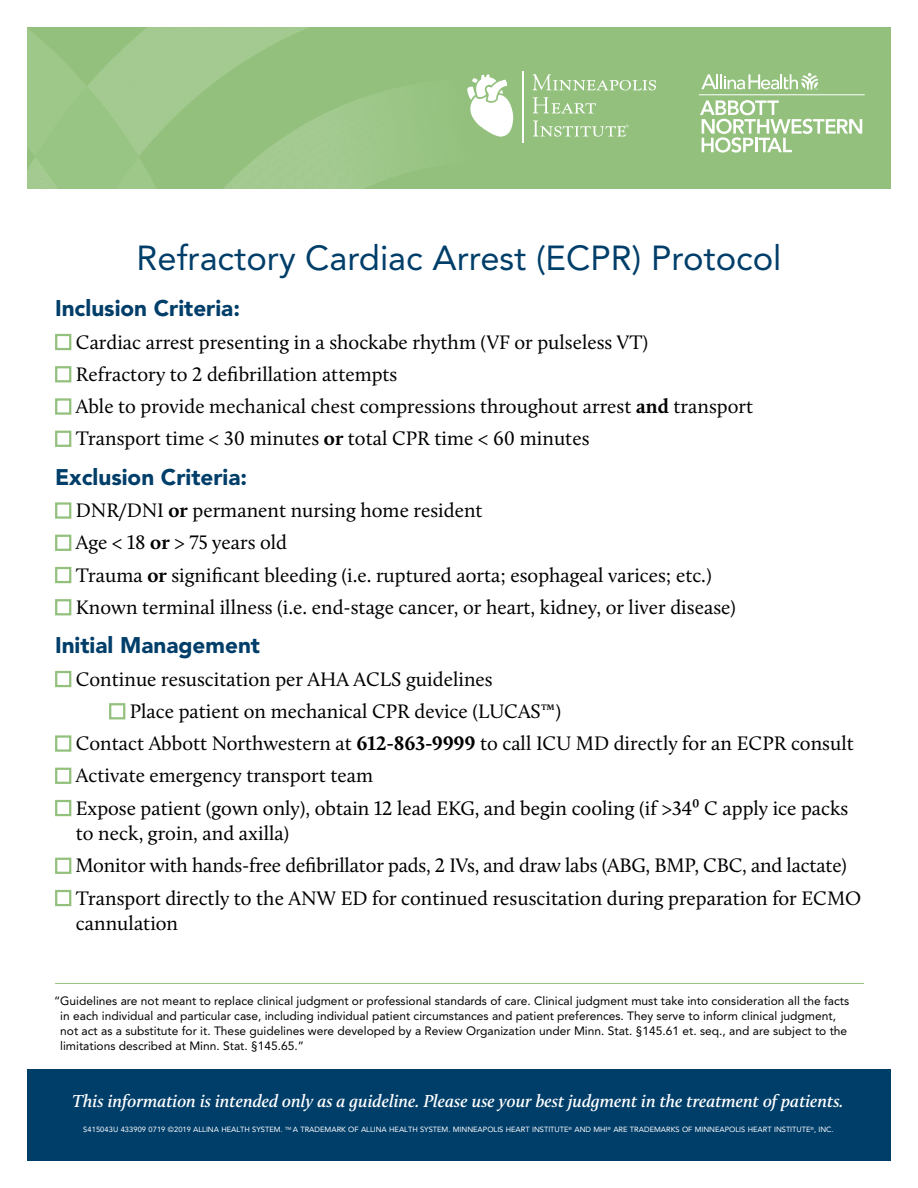
<style>
.page{position:relative;width:918px;height:1188px;background:#fff}
.page>*{position:absolute;margin:0;border:0;box-sizing:border-box;transform-origin:0 0}
.t1{font:34.5px "Avenir LT Std";color:#003e6a}
.t2{font:900 22.5px "Avenir LT Std";color:#003e6a}
.t3{font:20.25px/32.2px "Calluna";color:#000}
.t4{font:italic 600 18px "Calluna";color:#fff}
.t5{font:12px/15px "Avenir LT Std";color:#000}
.t6{font:7.5px "Avenir LT Std";color:#fff}
.t7{font:6.45px "Avenir LT Std";color:#fff}
.s1{font-weight:700}
</style>
<div class="page">
<div style="left:27px;top:27px;width:864px;height:162px;background:#93c17d"></div>
<svg style="left:296px;top:27px;width:108px;height:162px"></svg>
<svg style="left:27px;top:27px;width:269px;height:162px"></svg>
<hr style="left:522px;top:72px;width:2px;height:71px;background:#fff">
<svg style="left:467px;top:74px;width:46px;height:63px"></svg>
<svg style="left:533px;top:74px;width:123px;height:16px"></svg>
<svg style="left:533px;top:97px;width:63px;height:16px"></svg>
<svg style="left:533px;top:120px;width:96px;height:17px"></svg>
<hr style="left:699px;top:95px;width:166px;height:1px;background:#fff">
<svg style="left:700px;top:100px;width:162px;height:53px"></svg>
<svg style="left:701px;top:73px;width:117px;height:17px"></svg>
<div style="left:55px;top:334px;width:16px;height:16px;border:2px solid #93c17d"></div>
<div style="left:55px;top:366px;width:16px;height:16px;border:2px solid #93c17d"></div>
<div style="left:55px;top:398px;width:16px;height:17px;border:2px solid #93c17d"></div>
<div style="left:55px;top:431px;width:16px;height:16px;border:2px solid #93c17d"></div>
<div style="left:55px;top:502px;width:16px;height:17px;border:2px solid #93c17d"></div>
<div style="left:55px;top:535px;width:16px;height:16px;border:2px solid #93c17d"></div>
<div style="left:55px;top:567px;width:16px;height:16px;border:2px solid #93c17d"></div>
<div style="left:55px;top:599px;width:16px;height:16px;border:2px solid #93c17d"></div>
<div style="left:55px;top:671px;width:16px;height:16px;border:2px solid #93c17d"></div>
<div style="left:109px;top:703px;width:16px;height:16px;border:2px solid #93c17d"></div>
<div style="left:55px;top:735px;width:16px;height:17px;border:2px solid #93c17d"></div>
<div style="left:55px;top:768px;width:16px;height:16px;border:2px solid #93c17d"></div>
<div style="left:55px;top:800px;width:16px;height:16px;border:2px solid #93c17d"></div>
<div style="left:55px;top:858px;width:16px;height:16px;border:2px solid #93c17d"></div>
<div style="left:55px;top:890px;width:16px;height:16px;border:2px solid #93c17d"></div>
<div style="left:27px;top:1069px;width:864px;height:92px;background:#003e6a"></div>
<hr style="left:55px;top:983px;width:809px;height:1px;background:#93c17d">
<h1 class="t1" style="left:136px;top:238px;width:647px">Refractory Cardiac Arrest (ECPR) Protocol</h1>
<p class="t2" style="left:55px;top:295px;width:186px">Inclusion Criteria:</p>
<p class="t3" style="left:76px;top:326px;width:679px">Cardiac arrest presenting in a shockabe rhythm (VF or pulseless VT)<br>Refractory to 2 defibrillation attempts<br>Able to provide mechanical chest compressions throughout arrest <span class="s1">and</span> transport Transport time &lt; 30 minutes <span class="s1">or</span> total CPR time &lt; 60 minutes</p>
<p class="t2" style="left:55px;top:463px;width:194px">Exclusion Criteria:</p>
<p class="t3" style="left:76px;top:494px;width:661px">DNR/DNI <span class="s1">or</span> permanent nursing home resident<br>Age &lt; 18 <span class="s1">or</span> &gt; 75 years old<br>Trauma <span class="s1">or</span> significant bleeding (i.e. ruptured aorta; esophageal varices; etc.)<br>Known terminal illness (i.e. end-stage cancer, or heart, kidney, or liver disease)</p>
<p class="t2" style="left:55px;top:632px;width:206px">Initial Management</p>
<p class="t3" style="left:76px;top:663px;width:418px">Continue resuscitation per AHA ACLS guidelines</p>
<p class="t3" style="left:130px;top:695px;width:433px">Place patient on mechanical CPR device (LUCAS™)</p>
<p class="t3" style="left:76px;top:727px;width:779px">Contact Abbott Northwestern at <span class="s1">612-863-9999</span> to call ICU MD directly for an ECPR consult</p>
<p class="t3" style="left:76px;top:759px;width:299px">Activate emergency transport team</p>
<p class="t3" style="left:76px;top:792px;width:774px">Expose patient (gown only), obtain 12 lead EKG, and begin cooling (if &gt;34⁰ C apply ice packs</p>
<p class="t3" style="left:75px;top:817px;width:787px">to neck, groin, and axilla)<br>Monitor with hands-free defibrillator pads, 2 IVs, and draw labs (ABG, BMP, CBC, and lactate)<br>Transport directly to the ANW ED for continued resuscitation during preparation for ECMO</p>
<p class="t3" style="left:76px;top:907px;width:104px">cannulation</p>
<p class="t5" style="left:60px;top:993px;width:791px;text-indent:-6px">“Guidelines are not meant to replace clinical judgment or professional standards of care. Clinical judgment must take into consideration all the facts in each individual and particular case, including individual patient circumstances and patient preferences. They serve to inform clinical judgment, not act as a substitute for it. These guidelines were developed by a Review Organization under Minn. Stat. §145.61 et. seq., and are subject to the limitations described at Minn. Stat. §145.65.”</p>
<p class="t4" style="left:72px;top:1090px;width:773px">This information is intended only as a guideline. Please use your best judgment in the treatment of patients.</p>
<p class="t6" style="left:83px;top:1125px;width:752px">S415043U 433909 0719 ©2019 ALLINA HEALTH SYSTEM. <sup>TM</sup> A TRADEMARK OF ALLINA HEALTH SYSTEM. MINNEAPOLIS HEART INSTITUTE<sup>®</sup> AND MHI<sup>®</sup> ARE TRADEMARKS OF MINNEAPOLIS HEART INSTITUTE<sup>®</sup>, INC.</p>
<p class="t7" style="left:157px;top:1129px;width:677px">S411984D 20093 0614 ©2014 ALLINA HEALTH SYSTEM. ®A REGISTERED TRADEMARK OF ALLINA HEALTH SYSTEM. MINNEAPOLIS HEART INSTITUTE<sup>®</sup> AND MHI<sup>®</sup> ARE TRADEMARKS OF MINNEAPOLIS HEART INSTITUTE<sup>®</sup>, INC.</p>
</div>
